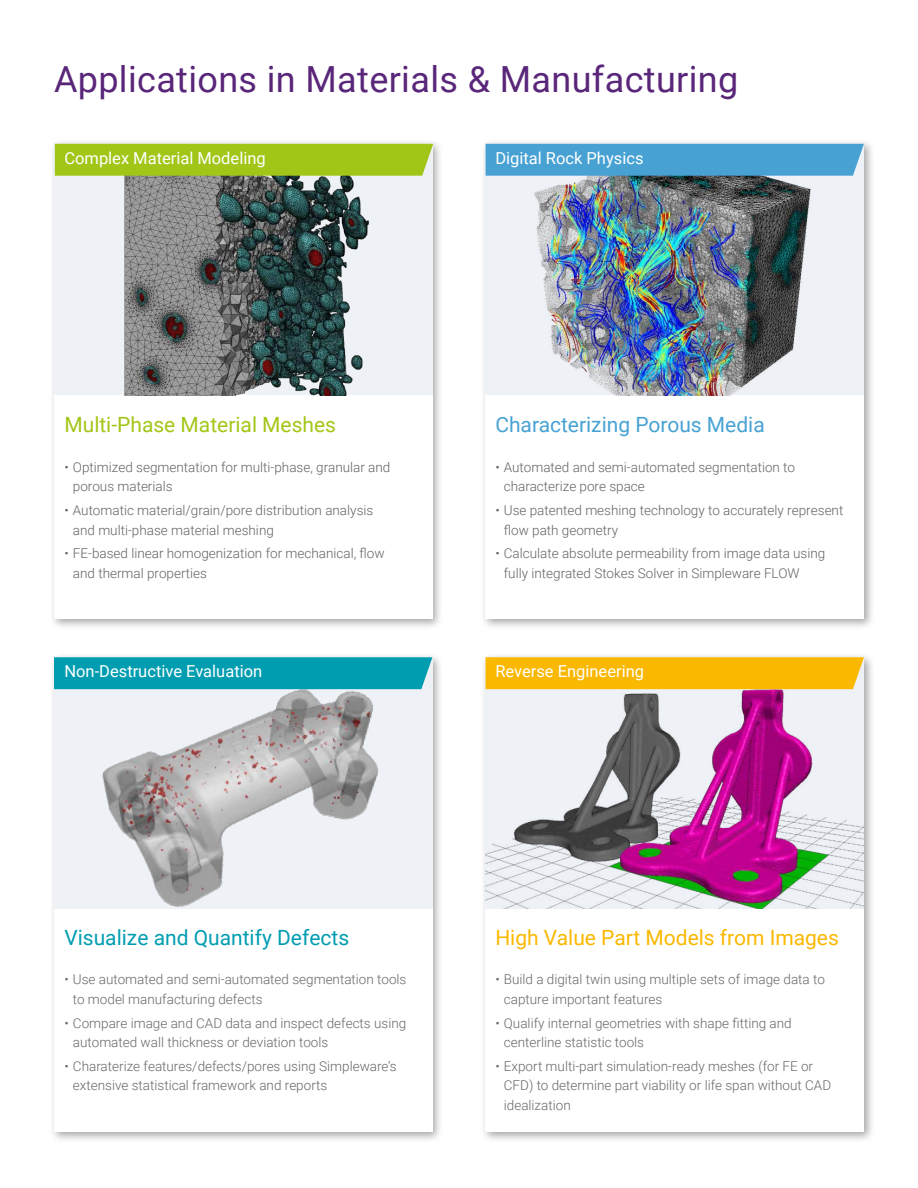
<style>
.page{position:relative;width:918px;height:1188px;background:#fff}
.page>*{position:absolute;margin:0;border:0;box-sizing:border-box;transform-origin:0 0}
.PAGE_TITLE{font:36px "Roboto";letter-spacing:.01em;color:#592679}
.HEADING_in_BOXES{font:21px "Roboto";color:#fbb800}
.HEADING_in_BOXES-2{font:21px "Roboto";color:#009db1}
.HEADING_in_BOXES-3{font:21px "Roboto";color:#a2c617}
.HEADING_in_BOXES-4{font:21px "Roboto";color:#47a2d3}
.HEADING_above_images{font:16.5px "Roboto";color:#fff}
.t1{font:300 13.5px/19.5px "Roboto";color:#696769}
.t2{font:300 13.5px/19.5px "Roboto";color:#646363}
</style>
<div class="page">
<div style="left:480px;top:652px;width:395px;height:491px;background:#000;opacity:.35"></div>
<div style="left:486px;top:657px;width:378px;height:475px;background:#fff"></div>
<div style="left:49px;top:652px;width:394px;height:491px;background:#000;opacity:.35"></div>
<div style="left:54px;top:657px;width:378px;height:475px;background:#fff"></div>
<div style="left:480px;top:139px;width:395px;height:491px;background:#000;opacity:.35"></div>
<div style="left:486px;top:144px;width:378px;height:475px;background:#fff"></div>
<div style="left:49px;top:139px;width:394px;height:491px;background:#000;opacity:.35"></div>
<div style="left:54px;top:144px;width:378px;height:475px;background:#fff"></div>
<img style="left:486px;top:689px;width:378px;height:220px">
<div style="left:54px;top:657px;width:378px;height:252px;background:#eef1f5"></div>
<img style="left:62px;top:689px;width:356px;height:218px">
<img style="left:486px;top:176px;width:378px;height:219px">
<img style="left:54px;top:144px;width:378px;height:251px">
<div style="left:486px;top:657px;width:378px;height:32px;background:#fbb800"></div>
<div style="left:486px;top:144px;width:378px;height:32px;background:#47a2d3"></div>
<div style="left:54px;top:657px;width:378px;height:32px;background:#009db1"></div>
<div style="left:55px;top:144px;width:378px;height:32px;background:#a2c617"></div>
<p class="PAGE_TITLE" style="left:54px;top:54px;width:686px">Applications in Materials &amp; Manufacturing</p>
<p class="HEADING_above_images" style="left:64px;top:146px;width:203px">Complex Material Modeling</p>
<p class="HEADING_above_images" style="left:495px;top:146px;width:150px">Digital Rock Physics</p>
<p class="HEADING_in_BOXES-3" style="left:64px;top:410px;width:273px">Multi-Phase Material Meshes</p>
<p class="HEADING_in_BOXES-4" style="left:495px;top:410px;width:271px">Characterizing Porous Media</p>
<p class="t2" style="left:73px;top:457px;width:319px;text-indent:-9px">• Optimized segmentation for multi-phase, granular and porous materials</p>
<p class="t2" style="left:73px;top:500px;width:302px;text-indent:-9px">• Automatic material/grain/pore distribution analysis and multi-phase material meshing</p>
<p class="t2" style="left:73px;top:543px;width:313px;text-indent:-9px">• FE-based linear homogenization for mechanical, flow and thermal properties</p>
<p class="t2" style="left:504px;top:457px;width:293px;text-indent:-9px">• Automated and semi-automated segmentation to characterize pore space</p>
<p class="t2" style="left:504px;top:500px;width:341px;text-indent:-9px">• Use patented meshing technology to accurately represent flow path geometry</p>
<p class="t2" style="left:504px;top:543px;width:323px;text-indent:-9px">• Calculate absolute permeability from image data using fully integrated Stokes Solver in Simpleware FLOW</p>
<p class="HEADING_above_images" style="left:64px;top:660px;width:199px">Non-Destructive Evaluation</p>
<p class="HEADING_above_images" style="left:495px;top:660px;width:150px">Reverse Engineering</p>
<p class="HEADING_in_BOXES-2" style="left:64px;top:923px;width:286px">Visualize and Quantify Defects</p>
<p class="t1" style="left:73px;top:969px;width:335px;text-indent:-9px">• Use automated and semi-automated segmentation tools to model manufacturing defects</p>
<p class="t1" style="left:73px;top:1013px;width:335px;text-indent:-9px">• Compare image and CAD data and inspect defects using automated wall thickness or deviation tools</p>
<p class="t1" style="left:73px;top:1056px;width:325px;text-indent:-9px">• Charaterize features/defects/pores using Simpleware’s extensive statistical framework and reports</p>
<p class="HEADING_in_BOXES" style="left:495px;top:923px;width:345px">High Value Part Models from Images</p>
<p class="t1" style="left:504px;top:969px;width:323px;text-indent:-9px">• Build a digital twin using multiple sets of image data to capture important features</p>
<p class="t1" style="left:504px;top:1013px;width:289px;text-indent:-9px">• Qualify internal geometries with shape fitting and centerline statistic tools</p>
<p class="t1" style="left:504px;top:1056px;width:329px;text-indent:-9px">• Export multi-part simulation-ready meshes (for FE or<br>CFD) to determine part viability or life span without CAD idealization</p>
</div>
